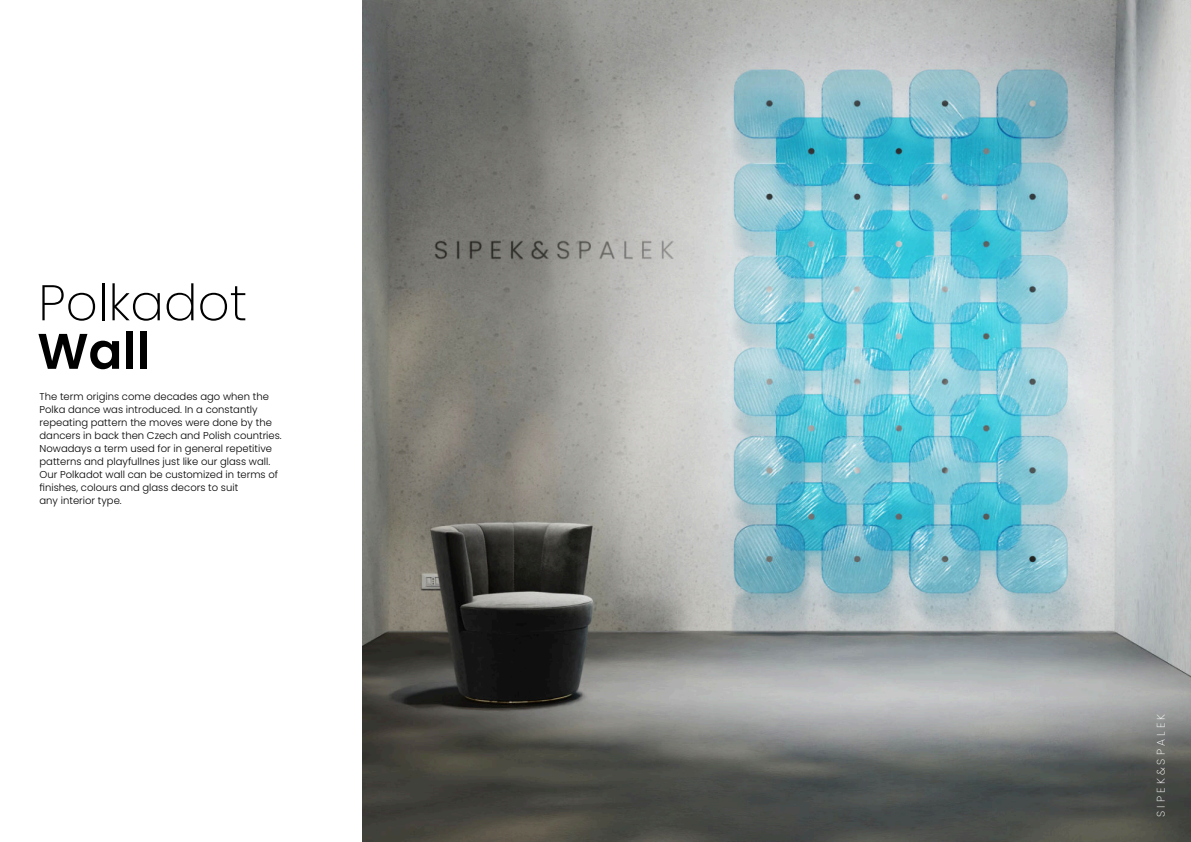
<style>
.page{position:relative;width:1191px;height:842px;background:#fff}
.page>*{position:absolute;margin:0;border:0;box-sizing:border-box;transform-origin:0 0}
.t1{font:200 50px "Poppins";color:#000}
.t2{font:600 50px "Poppins";color:#000}
.t3{font:200 11.1px "Poppins";color:#fff}
.t4{font:300 10px "Poppins";color:#000}
</style>
<div class="page">
<img style="left:362px;top:0;width:829px;height:842px">
<p class="t1" style="left:38px;top:268px;width:210px">Polkadot</p>
<p class="t2" style="left:37px;top:316px;width:114px">Wall</p>
<p class="t4" style="left:40px;top:389px;width:231px">The term origins come decades ago when the</p>
<p class="t4" style="left:40px;top:402px;width:220px">Polka dance was introduced. In a constantly</p>
<p class="t4" style="left:40px;top:415px;width:234px">repeating pattern the moves were done by the</p>
<p class="t4" style="left:40px;top:428px;width:244px">dancers in back then Czech and Polish countries.</p>
<p class="t4" style="left:40px;top:441px;width:234px">Nowadays a term used for in general repetitive</p>
<p class="t4" style="left:40px;top:454px;width:232px">patterns and playfullnes just like our glass wall.</p>
<p class="t4" style="left:40px;top:467px;width:240px">Our Polkadot wall can be customized in terms of</p>
<p class="t4" style="left:40px;top:480px;width:200px">finishes, colours and glass decors to suit</p>
<p class="t4" style="left:40px;top:493px;width:84px">any interior type.</p>
<p class="t3" style="left:1153px;top:817px;width:104px;rotate:-90deg">S I P E K &amp; S P A L E K</p>
</div>
